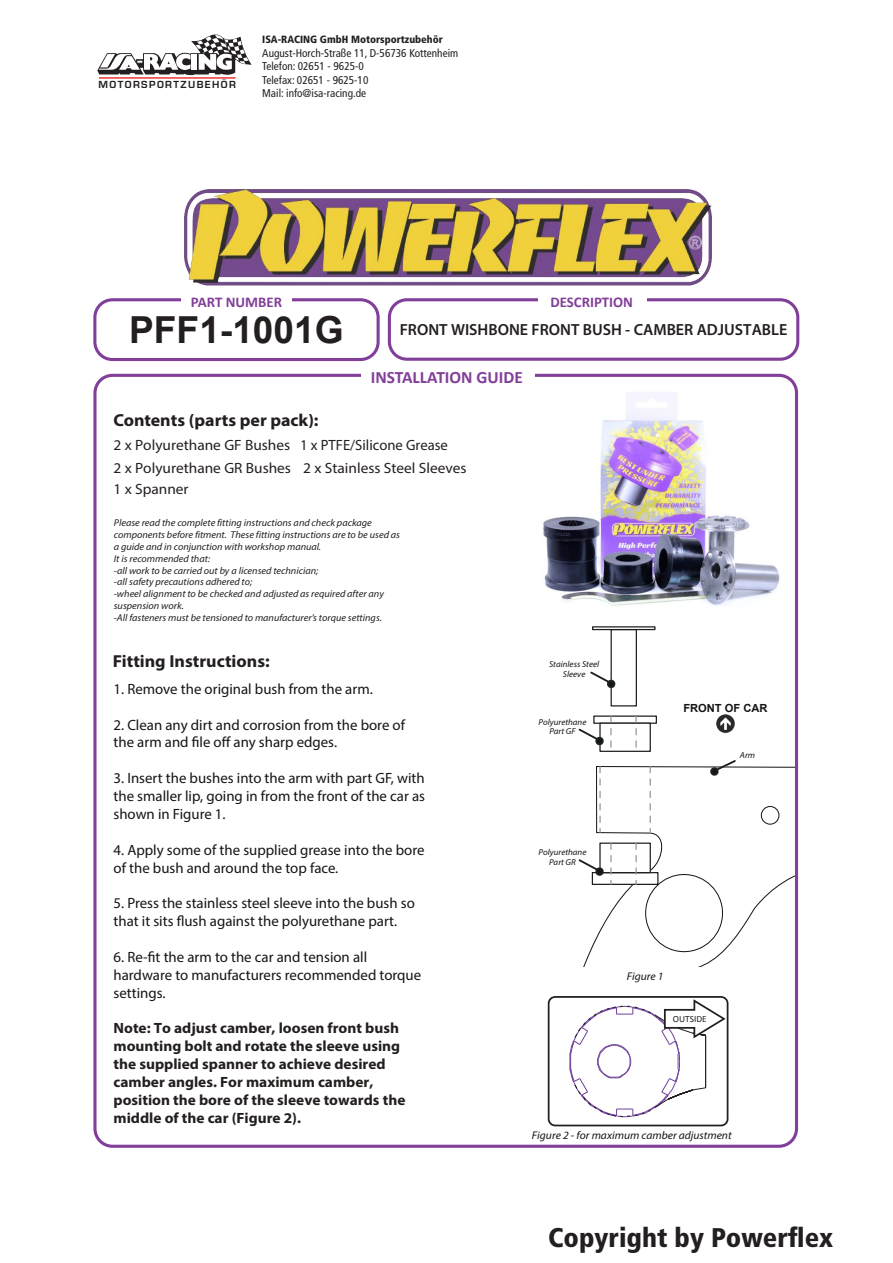
<style>
.page{position:relative;width:893px;height:1263px;background:#fff}
.page>*{position:absolute;margin:0;border:0;box-sizing:border-box;transform-origin:0 0}
.t1{font:700 37.2px "Arial";color:#241f1f}
.t2{font:900 condensed 27px "Frutiger";color:#231f20}
.t3{font:700 17.4px "Myriad Pro";color:#241f1f}
.t4{font:700 17.4px "Calibri";color:#823f99}
.t5{font:600 16.2px "Myriad Pro";color:#241f1f}
.t6{font:14.85px/17.9px "Myriad Pro";color:#141515}
.t7{font:700 14.85px/17.9px "Myriad Pro";color:#241f1f}
.t8{font:14.85px/22.4px "Myriad Pro";color:#241f1f}
.t9{font:700 14.85px "Calibri";color:#823f99}
.t10{font:condensed 11.25px/13.5px "Frutiger";color:#231f20}
.t11{font:italic 11.1px "Myriad Pro";color:#141515}
.t12{font:700 11.1px "Arial";color:#141515}
.t13{font:900 condensed 10.5px "Frutiger";color:#231f20}
.t14{font:italic 9.9px/11.9px "Myriad Pro";color:#241f1f}
.t15{font:600 9.45px "Eurostile";letter-spacing:.15em;color:#231f20}
.t16{font:9.45px "Calibri";color:#241f1f}
.t17{font:italic 8.7px/9.9px "Myriad Pro";color:#141515;text-align:center}
</style>
<div class="page">
<svg style="left:583px;top:766px;width:211px;height:201px"></svg>
<div style="left:761px;top:806px;width:18px;height:18px;background:#fff;border-radius:50%"></div>
<div style="left:761px;top:806px;width:18px;height:19px;border:1px solid #141515;border-radius:50%"></div>
<div style="left:646px;top:874px;width:76px;height:78px;background:#fff;border-radius:50%"></div>
<div style="left:645px;top:874px;width:78px;height:78px;border:1px solid #141515;border-radius:50%"></div>
<img style="left:535px;top:373px;width:252px;height:257px">
<div style="left:388px;top:298px;width:411px;height:63px;border:3px solid #823f99;border-radius:18px"></div>
<div style="left:93px;top:298px;width:287px;height:63px;border:3px solid #823f99;border-radius:18px"></div>
<img style="left:185px;top:189px;width:527px;height:97px">
<div style="left:181px;top:296px;width:111px;height:7px;background:#fff"></div>
<div style="left:538px;top:296px;width:109px;height:7px;background:#fff"></div>
<div style="left:548px;top:996px;width:180px;height:130px;border:2px solid #241f1f;border-radius:7px"></div>
<svg style="left:569px;top:998px;width:158px;height:120px"></svg>
<div style="left:592px;top:873px;width:66px;height:11px;background:#fff"></div>
<div style="left:592px;top:872px;width:66px;height:13px;border:1px solid #141515"></div>
<div style="left:600px;top:843px;width:50px;height:30px;background:#fff"></div>
<div style="left:599px;top:842px;width:52px;height:31px;border:1px solid #141515"></div>
<div style="left:599px;top:722px;width:52px;height:30px;border:1px solid #141515"></div>
<div style="left:611px;top:629px;width:26px;height:77px;border:1px solid #141515"></div>
<div style="left:592px;top:626px;width:63px;height:4px;border:1px solid #141515"></div>
<svg style="left:635px;top:843px;width:2px;height:41px"></svg>
<svg style="left:635px;top:716px;width:2px;height:35px"></svg>
<svg style="left:599px;top:766px;width:2px;height:66px"></svg>
<svg style="left:650px;top:766px;width:1px;height:67px"></svg>
<svg style="left:590px;top:670px;width:26px;height:20px"></svg>
<svg style="left:578px;top:716px;width:34px;height:35px"></svg>
<svg style="left:578px;top:843px;width:34px;height:41px"></svg>
<img style="left:716px;top:715px;width:18px;height:18px">
<svg style="left:708px;top:760px;width:29px;height:18px"></svg>
<hr style="left:99px;top:77px;width:137px;height:2px;background:#ee1d23">
<svg style="left:97px;top:34px;width:154px;height:41px"></svg>
<p class="t15" style="left:99px;top:79px;width:139px">MOTORSPORTZUBEHÖR</p>
<p class="t13" style="left:262px;top:33px;width:182px">ISA-RACING GmbH Motorsportzubehör</p>
<p class="t10" style="left:262px;top:46px;width:198px">August-Horch-Straße 11, D-56736 Kottenheim<br>Telefon: 02651 - 9625-0<br>Telefax: 02651 - 9625-10<br>Mail: info@isa-racing.de</p>
<p class="t9" style="left:191px;top:293px;width:93px">PART NUMBER</p>
<p class="t9" style="left:550px;top:293px;width:84px">DESCRIPTION</p>
<h1 class="t1" style="left:129px;top:305px;width:216px">PFF1-1001G</h1>
<p class="t5" style="left:400px;top:320px;width:389px">FRONT WISHBONE FRONT BUSH - CAMBER ADJUSTABLE</p>
<p class="t4" style="left:371px;top:366px;width:154px">INSTALLATION GUIDE</p>
<p class="t3" style="left:113px;top:409px;width:207px">Contents (parts per pack):</p>
<p class="t8" style="left:113px;top:434px;width:179px">2 x Polyurethane GF Bushes<br>2 x Polyurethane GR Bushes</p>
<p class="t8" style="left:113px;top:477px;width:77px">1 x Spanner</p>
<p class="t8" style="left:300px;top:434px;width:149px">1 x PTFE/Silicone Grease</p>
<p class="t8" style="left:303px;top:456px;width:165px">2 x Stainless Steel Sleeves</p>
<p class="t14" style="left:114px;top:516px;width:288px">Please read the complete fitting instructions and check package components before fitment. These fitting instructions are to be used as a guide and in conjunction with workshop manual.<br>It is recommended that:<br>-all work to be carried out by a licensed technician;<br>-all safety precautions adhered to;<br>-wheel alignment to be checked and adjusted as required after any suspension work.<br>-All fasteners must be tensioned to manufacturer’s torque settings.</p>
<p class="t3" style="left:113px;top:650px;width:158px">Fitting Instructions:</p>
<p class="t6" style="left:114px;top:680px;width:261px">1. Remove the original bush from the arm.</p>
<p class="t6" style="left:114px;top:715px;width:293px">2. Clean any dirt and corrosion from the bore of the arm and file off any sharp edges.</p>
<p class="t6" style="left:114px;top:769px;width:313px;text-align:justify">3. Insert the bushes into the arm with part GF, with the smaller lip, going in from the front of the car as shown in Figure 1.</p>
<p class="t6" style="left:114px;top:840px;width:312px">4. Apply some of the supplied grease into the bore of the bush and around the top face.</p>
<p class="t6" style="left:114px;top:894px;width:303px">5. Press the stainless steel sleeve into the bush so that it sits flush against the polyurethane part.</p>
<p class="t6" style="left:114px;top:948px;width:309px">6. Re-fit the arm to the car and tension all hardware to manufacturers recommended torque settings.</p>
<p class="t7" style="left:114px;top:1019px;width:293px">Note: To adjust camber, loosen front bush mounting bolt and rotate the sleeve using the supplied spanner to achieve desired camber angles. For maximum camber, position the bore of the sleeve towards the middle of the car (Figure 2).</p>
<p class="t17" style="left:549px;top:659px;width:52px">Stainless Steel<br>Sleeve</p>
<p class="t17" style="left:539px;top:716px;width:49px">Polyurethane<br>Part GF</p>
<p class="t17" style="left:539px;top:847px;width:49px">Polyurethane<br>Part GR</p>
<p class="t12" style="left:683px;top:700px;width:86px">FRONT OF CAR</p>
<p class="t17" style="left:740px;top:750px;width:17px">Arm</p>
<p class="t11" style="left:627px;top:969px;width:38px">Figure 1</p>
<p class="t16" style="left:673px;top:1013px;width:35px">OUTSIDE</p>
<p class="t11" style="left:532px;top:1129px;width:201px">Figure 2 - for maximum camber adjustment</p>
<h2 class="t2" style="left:548px;top:1221px;width:287px">Copyright by Powerflex</h2>
</div>
